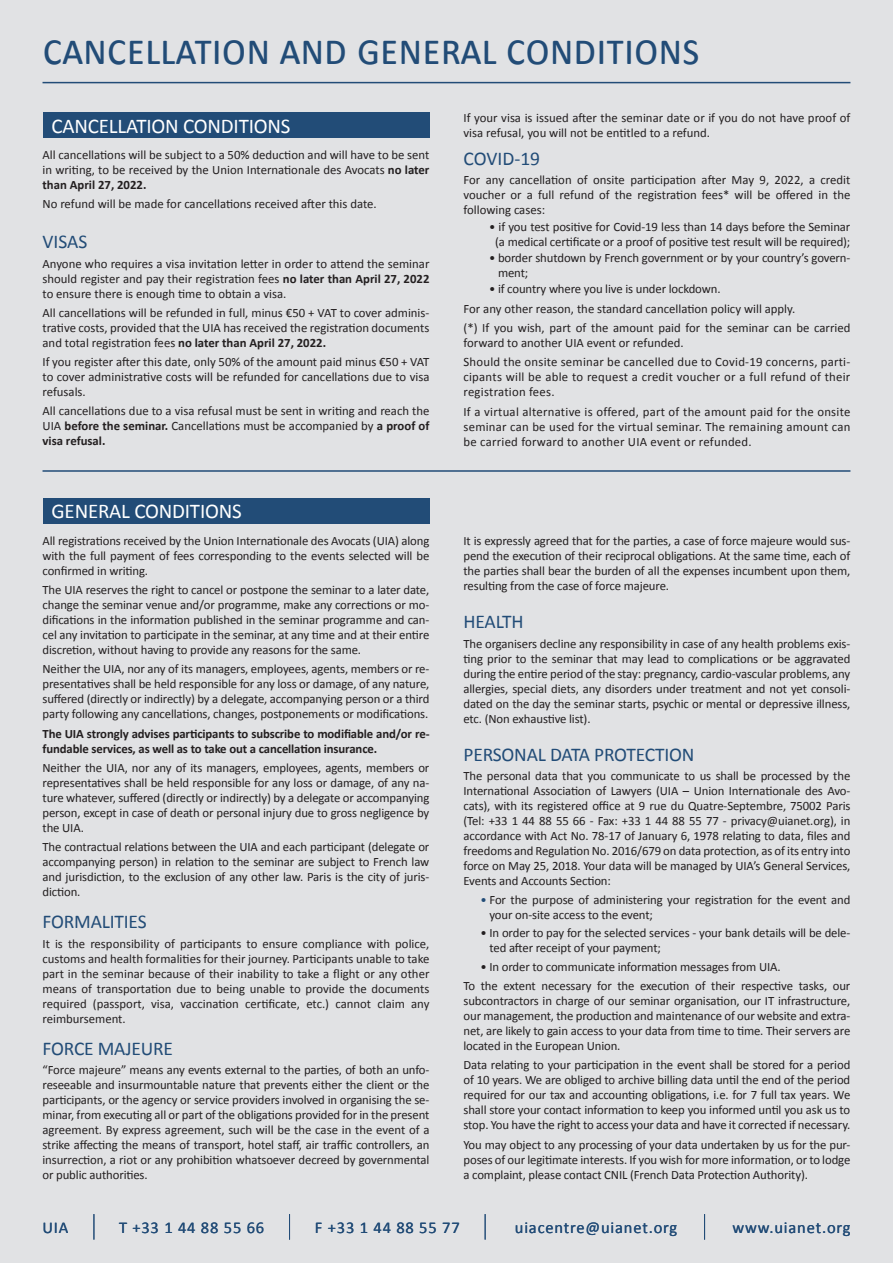
<style>
.page{position:relative;width:893px;height:1263px;background:#e1e2e4}
.page>*{position:absolute;margin:0;border:0;box-sizing:border-box;transform-origin:0 0}
.t1{font:45px "Calibri";color:#224c77;scale:.93 1}
.t2{font:21px "Calibri";letter-spacing:-.01em;color:#fff}
.t3{font:19.5px "Calibri";letter-spacing:-.01em;color:#224c77}
.t4{font:16.5px "Calibri";letter-spacing:.05em;color:#224c77}
.t5{font:12.75px/15px "Calibri";letter-spacing:-.01em;color:#231f20;text-align:justify}
.t6{font:12.75px/19.2px "Calibri";letter-spacing:.02em;color:#231f20}
.t7{font:700 12.75px/15px "Calibri";letter-spacing:-.01em;color:#231f20}
.s1{font-weight:700}
.s2{color:#224c77}
</style>
<div class="page">
<div style="left:43px;top:113px;width:386px;height:25px;background:#224c77"></div>
<svg style="left:94px;top:1214px;width:1px;height:25px"></svg>
<svg style="left:289px;top:1214px;width:1px;height:25px"></svg>
<svg style="left:485px;top:1214px;width:1px;height:25px"></svg>
<svg style="left:704px;top:1214px;width:1px;height:25px"></svg>
<hr style="left:43px;top:470px;width:807px;height:2px;background:#224c77">
<hr style="left:43px;top:82px;width:807px;height:1px;background:#224c77">
<div style="left:43px;top:499px;width:386px;height:25px;background:#224c77"></div>
<h1 class="t1" style="left:43px;top:21px;width:708px">cancellation and general conditions</h1>
<h2 class="t2" style="left:52px;top:113px;width:240px">CANCELLATION CONDITIONS</h2>
<p class="t5" style="left:43px;top:146px;width:388px">All cancellations will be subject to a 50% deduction and will have to be sent in writing, to be received by the Union Internationale des Avocats <span class="s1">no later than April 27, 2022.</span></p>
<p class="t5" style="left:43px;top:195px;width:336px">No refund will be made for cancellations received after this date.</p>
<h3 class="t3" style="left:43px;top:230px;width:47px">VISAS</h3>
<p class="t5" style="left:43px;top:255px;width:388px">Anyone who requires a visa invitation letter in order to attend the seminar should register and pay their registration fees <span class="s1">no later than April 27, 2022 </span>to ensure there is enough time to obtain a visa.</p>
<p class="t5" style="left:43px;top:305px;width:388px">All cancellations will be refunded in full, minus €50 + VAT to cover adminis&shy;trative costs, provided that the UIA has received the registration documents and total registration fees <span class="s1">no later than April 27, 2022.</span></p>
<p class="t5" style="left:43px;top:354px;width:388px">If you register after this date, only 50% of the amount paid minus €50 + VAT to cover administrative costs will be refunded for cancellations due to visa refusals.</p>
<p class="t5" style="left:43px;top:403px;width:388px">All cancellations due to a visa refusal must be sent in writing and reach the UIA <span class="s1">before the seminar.</span> Cancellations must be accompanied by <span class="s1">a proof of visa refusal.</span></p>
<h2 class="t2" style="left:52px;top:498px;width:192px">GENERAL CONDITIONS</h2>
<p class="t5" style="left:43px;top:533px;width:388px">All registrations received by the Union Internationale des Avocats (UIA) along with the full payment of fees corresponding to the events selected will be confirmed in writing.</p>
<p class="t5" style="left:43px;top:582px;width:388px">The UIA reserves the right to cancel or postpone the seminar to a later date, change the seminar venue and/or programme, make any corrections or mo&shy;difications in the information published in the seminar programme and can&shy;cel any invitation to participate in the seminar, at any time and at their entire discretion, without having to provide any reasons for the same.</p>
<p class="t5" style="left:43px;top:661px;width:388px">Neither the UIA, nor any of its managers, employees, agents, members or re&shy;presentatives shall be held responsible for any loss or damage, of any nature, suffered (directly or indirectly) by a delegate, accompanying person or a third party following any cancellations, changes, postponements or modifications.</p>
<p class="t7" style="left:43px;top:725px;width:389px">The UIA strongly advises participants to subscribe to modifiable and/or re&shy;fundable services, as well as to take out a cancellation insurance.</p>
<p class="t5" style="left:43px;top:759px;width:388px">Neither the UIA, nor any of its managers, employees, agents, members or representatives shall be held responsible for any loss or damage, of any na&shy;ture whatever, suffered (directly or indirectly) by a delegate or accompanying person, except in case of death or personal injury due to gross negligence by the UIA.</p>
<p class="t5" style="left:43px;top:839px;width:388px">The contractual relations between the UIA and each participant (delegate or accompanying person) in relation to the seminar are subject to French law and jurisdiction, to the exclusion of any other law. Paris is the city of juris&shy;diction.</p>
<h3 class="t3" style="left:43px;top:910px;width:106px">FORMALITIES</h3>
<p class="t5" style="left:43px;top:935px;width:388px">It is the responsibility of participants to ensure compliance with police, customs and health formalities for their journey. Participants unable to take part in the seminar because of their inability to take a flight or any other means of transportation due to being unable to provide the documents required (passport, visa, vaccination certificate, etc.) cannot claim any reimbursement.</p>
<h3 class="t3" style="left:43px;top:1036px;width:132px">FORCE MAJEURE</h3>
<p class="t5" style="left:43px;top:1061px;width:388px">“Force majeure” means any events external to the parties, of both an unfo&shy;reseeable and insurmountable nature that prevents either the client or the participants, or the agency or service providers involved in organising the se&shy;minar, from executing all or part of the obligations provided for in the present agreement. By express agreement, such will be the case in the event of a strike affecting the means of transport, hotel staff, air traffic controllers, an insurrection, a riot or any prohibition whatsoever decreed by governmental or public authorities.</p>
<p class="t5" style="left:463px;top:110px;width:389px">If your visa is issued after the seminar date or if you do not have proof of visa refusal, you will not be entitled to a refund.</p>
<h3 class="t3" style="left:463px;top:146px;width:78px">COVID-19</h3>
<p class="t5" style="left:463px;top:172px;width:388px">For any cancellation of onsite participation after May 9, 2022, a credit voucher or a full refund of the registration fees* will be offered in the following cases:</p>
<p class="t5" style="left:489px;top:218px;width:363px;text-align:center">• if you test positive for Covid-19 less than 14 days before the Seminar (a medical certificate or a proof of positive test result will be required);</p>
<p class="t5" style="left:498px;top:249px;width:354px;text-indent:-9px">• border shutdown by French government or by your country’s govern&shy;ment;</p>
<p class="t5" style="left:463px;top:278px;width:388px;line-height:19.5px;text-align:left;text-indent:26px">• if country where you live is under lockdown.<br>For any other reason, the standard cancellation policy will apply.<br>(*) If you wish, part of the amount paid for the seminar can be carried</p>
<p class="t6" style="left:463px;top:333px;width:388px">forward to another UIA event or refunded.<br>Should the onsite seminar be cancelled due to Covid-19 concerns, parti-</p>
<p class="t6" style="left:463px;top:369px;width:388px;line-height:15px">cipants will be able to request a credit voucher or a full refund of their registration fees.</p>
<p class="t5" style="left:463px;top:403px;width:388px">If a virtual alternative is offered, part of the amount paid for the onsite seminar can be used for the virtual seminar. The remaining amount can be carried forward to another UIA event or refunded.</p>
<p class="t5" style="left:463px;top:533px;width:388px">It is expressly agreed that for the parties, a case of force majeure would sus&shy;pend the execution of their reciprocal obligations. At the same time, each of the parties shall bear the burden of all the expenses incumbent upon them, resulting from the case of force majeure.</p>
<h3 class="t3" style="left:463px;top:610px;width:62px">HEALTH</h3>
<p class="t5" style="left:463px;top:635px;width:388px">The organisers decline any responsibility in case of any health problems exis&shy;ting prior to the seminar that may lead to complications or be aggravated during the entire period of the stay: pregnancy, cardio-vascular problems, any allergies, special diets, any disorders under treatment and not yet consoli&shy;dated on the day the seminar starts, psychic or mental or depressive illness, etc. (Non exhaustive list).</p>
<h3 class="t3" style="left:463px;top:742px;width:232px">PERSONAL DATA PROTECTION</h3>
<p class="t5" style="left:463px;top:768px;width:388px">The personal data that you communicate to us shall be processed by the International Association of Lawyers (UIA – Union Internationale des Avo&shy;cats), with its registered office at 9 rue du Quatre-Septembre, 75002 Paris (Tel: +33 1 44 88 55 66 - Fax: +33 1 44 88 55 77 - privacy@uianet.org), in accordance with Act No. 78-17 of January 6, 1978 relating to data, files and freedoms and Regulation No. 2016/679 on data protection, as of its entry into force on May 25, 2018. Your data will be managed by UIA’s General Services, Events and Accounts Section:</p>
<p class="t5" style="left:489px;top:891px;width:362px;text-indent:-9px"><span class="s2">•</span> For the purpose of administering your registration for the event and your on-site access to the event;</p>
<p class="t5" style="left:489px;top:925px;width:362px;text-indent:-9px">• In order to pay for the selected services - your bank details will be dele&shy;ted after receipt of your payment;</p>
<p class="t5" style="left:463px;top:956px;width:388px;line-height:19.2px;text-indent:17px">• In order to communicate information messages from UIA.<br>To the extent necessary for the execution of their respective tasks, our</p>
<p class="t5" style="left:463px;top:993px;width:388px">subcontractors in charge of our seminar organisation, our IT infrastructure, our management, the production and maintenance of our website and extra&shy;net, are likely to gain access to your data from time to time. Their servers are located in the European Union.</p>
<p class="t5" style="left:463px;top:1057px;width:388px">Data relating to your participation in the event shall be stored for a period of 10 years. We are obliged to archive billing data until the end of the period required for our tax and accounting obligations, i.e. for 7 full tax years. We shall store your contact information to keep you informed until you ask us to stop. You have the right to access your data and have it corrected if necessary.</p>
<p class="t5" style="left:463px;top:1136px;width:388px">You may object to any processing of your data undertaken by us for the pur&shy;poses of our legitimate interests. If you wish for more information, or to lodge a complaint, please contact CNIL (French Data Protection Authority).</p>
<p class="t4" style="left:43px;top:1217px;width:27px">UIA</p>
<p class="t4" style="left:119px;top:1217px;width:147px">T +33 1 44 88 55 66</p>
<p class="t4" style="left:315px;top:1217px;width:146px">F +33 1 44 88 55 77</p>
<p class="t4" style="left:515px;top:1217px;width:164px">uiacentre@uianet.org</p>
<p class="t4" style="left:732px;top:1217px;width:120px">www.uianet.org</p>
</div>
